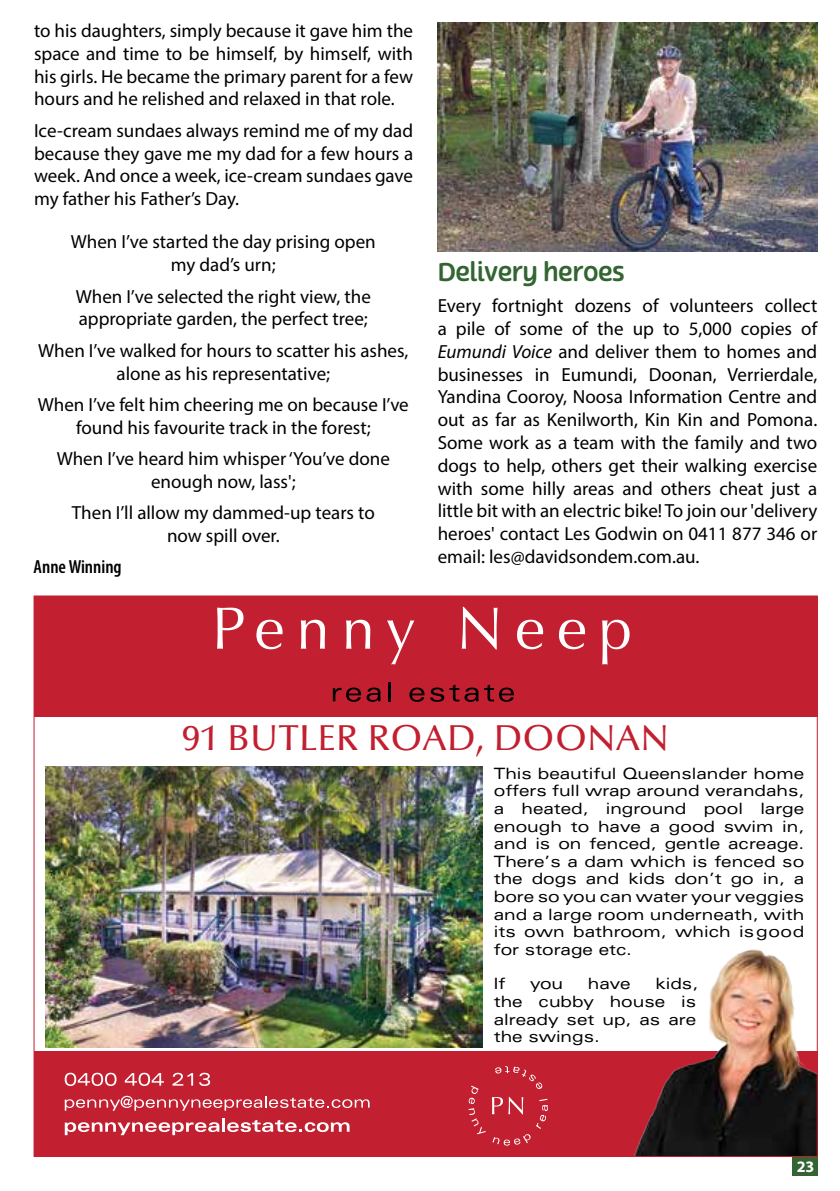
<style>
.page{position:relative;width:840px;height:1191px;background:#fff}
.page>*{position:absolute;margin:0;border:0;box-sizing:border-box;transform-origin:0 0}
.t1{font:500 36px "Optima";letter-spacing:.015em;color:#c21f30}
.t2{font:500 25px "Terfens";letter-spacing:-.025em;color:#326531}
.t3{font:19px/22.8px "Myriad Pro";color:#000;text-align:center}
.t4{font:600 condensed 19px "Myriad Pro";color:#000}
.t5{font:700 16px "Myriad Pro";color:#fff}
.t6{font:expanded 15.6px/17.6px "Univers";color:#000;text-align:justify}
.s1{font-style:italic}
</style>
<div class="page">
<div style="left:791px;top:1157px;width:25px;height:18px;background:#326531"></div>
<div style="left:34px;top:1051px;width:782px;height:105px;background:#c21f30"></div>
<svg style="left:65px;top:1072px;width:51px;height:14px"></svg>
<svg style="left:125px;top:1072px;width:39px;height:14px"></svg>
<svg style="left:172px;top:1072px;width:21px;height:13px"></svg>
<svg style="left:199px;top:1072px;width:11px;height:14px"></svg>
<svg style="left:65px;top:1095px;width:304px;height:15px"></svg>
<svg style="left:65px;top:1118px;width:284px;height:17px"></svg>
<div style="left:34px;top:596px;width:782px;height:120px;background:#c21f30"></div>
<svg style="left:217px;top:607px;width:26px;height:42px"></svg>
<svg style="left:256px;top:619px;width:26px;height:30px"></svg>
<svg style="left:300px;top:619px;width:25px;height:30px"></svg>
<svg style="left:346px;top:619px;width:24px;height:30px"></svg>
<svg style="left:387px;top:620px;width:27px;height:44px"></svg>
<svg style="left:461px;top:607px;width:36px;height:42px"></svg>
<svg style="left:517px;top:619px;width:26px;height:30px"></svg>
<svg style="left:559px;top:619px;width:25px;height:30px"></svg>
<svg style="left:602px;top:619px;width:27px;height:45px"></svg>
<svg style="left:332px;top:687px;width:48px;height:15px"></svg>
<hr style="left:387px;top:682px;width:3px;height:19px;background:#000">
<svg style="left:409px;top:687px;width:15px;height:15px"></svg>
<svg style="left:430px;top:684px;width:48px;height:18px"></svg>
<svg style="left:484px;top:684px;width:29px;height:18px"></svg>
<svg style="left:468px;top:1085px;width:17px;height:49px"></svg>
<svg style="left:495px;top:1066px;width:47px;height:23px"></svg>
<svg style="left:492px;top:1096px;width:55px;height:49px"></svg>
<img style="left:45px;top:766px;width:437px;height:281px">
<img style="left:634px;top:949px;width:181px;height:206px">
<img style="left:437px;top:23px;width:379px;height:228px">
<p class="t3" style="left:34px;top:19px;width:380px;text-align:justify">to his daughters, simply because it gave him the space and time to be himself, by himself, with his girls. He became the primary parent for a few hours and he relished and relaxed in that role.</p>
<p class="t3" style="left:34px;top:119px;width:380px;text-align:justify">Ice-cream sundaes always remind me of my dad because they gave me my dad for a few hours a week. And once a week, ice-cream sundaes gave my father his Father’s Day.</p>
<p class="t3" style="left:71px;top:230px;width:306px">When I’ve started the day prising open my dad’s urn;</p>
<p class="t3" style="left:76px;top:284px;width:296px;text-align:left">When I’ve selected the right view, the appropriate garden, the perfect tree;</p>
<p class="t3" style="left:38px;top:339px;width:371px">When I’ve walked for hours to scatter his ashes, alone as his representative;</p>
<p class="t3" style="left:38px;top:393px;width:372px">When I’ve felt him cheering me on because I’ve found his favourite track in the forest;</p>
<p class="t3" style="left:57px;top:447px;width:334px">When I’ve heard him whisper ‘You’ve done enough now, lass';</p>
<p class="t3" style="left:72px;top:501px;width:304px">Then I’ll allow my dammed-up tears to now spill over.</p>
<p class="t4" style="left:34px;top:555px;width:90px">Anne Winning</p>
<h2 class="t2" style="left:437px;top:256px;width:189px">Delivery heroes</h2>
<p class="t3" style="left:437px;top:294px;width:381px;text-align:justify">Every fortnight dozens of volunteers collect a pile of some of the up to 5,000 copies of <span class="s1">Eumundi Voice</span> and deliver them to homes and businesses in Eumundi, Doonan, Verrierdale, Yandina Cooroy, Noosa Information Centre and out as far as Kenilworth, Kin Kin and Pomona.<br>Some work as a team with the family and two dogs to help, others get their walking exercise with some hilly areas and others cheat just a little bit with an electric bike! To join our 'delivery heroes' contact Les Godwin on 0411 877 346 or email: les@davidsondem.com.au.</p>
<h1 class="t1" style="left:182px;top:717px;width:487px">91 BUTLER ROAD, DOONAN</h1>
<p class="t6" style="left:493px;top:764px;width:312px">This beautiful Queenslander home offers full wrap around verandahs, a heated, inground pool large enough to have a good swim in, and is on fenced, gentle acreage.<br>There’s a dam which is fenced so the dogs and kids don’t go in, a bore so you can water your veggies and a large room underneath, with its own bathroom, which is good for storage etc.</p>
<p class="t6" style="left:493px;top:974px;width:13px">If</p>
<p class="t6" style="left:529px;top:974px;width:35px">you</p>
<p class="t6" style="left:587px;top:974px;width:44px">have</p>
<p class="t6" style="left:493px;top:974px;width:206px;text-align:left;text-indent:161px">kids, the cubby house is already set up, as are the swings.</p>
<p class="t5" style="left:796px;top:1156px;width:19px">23</p>
</div>
